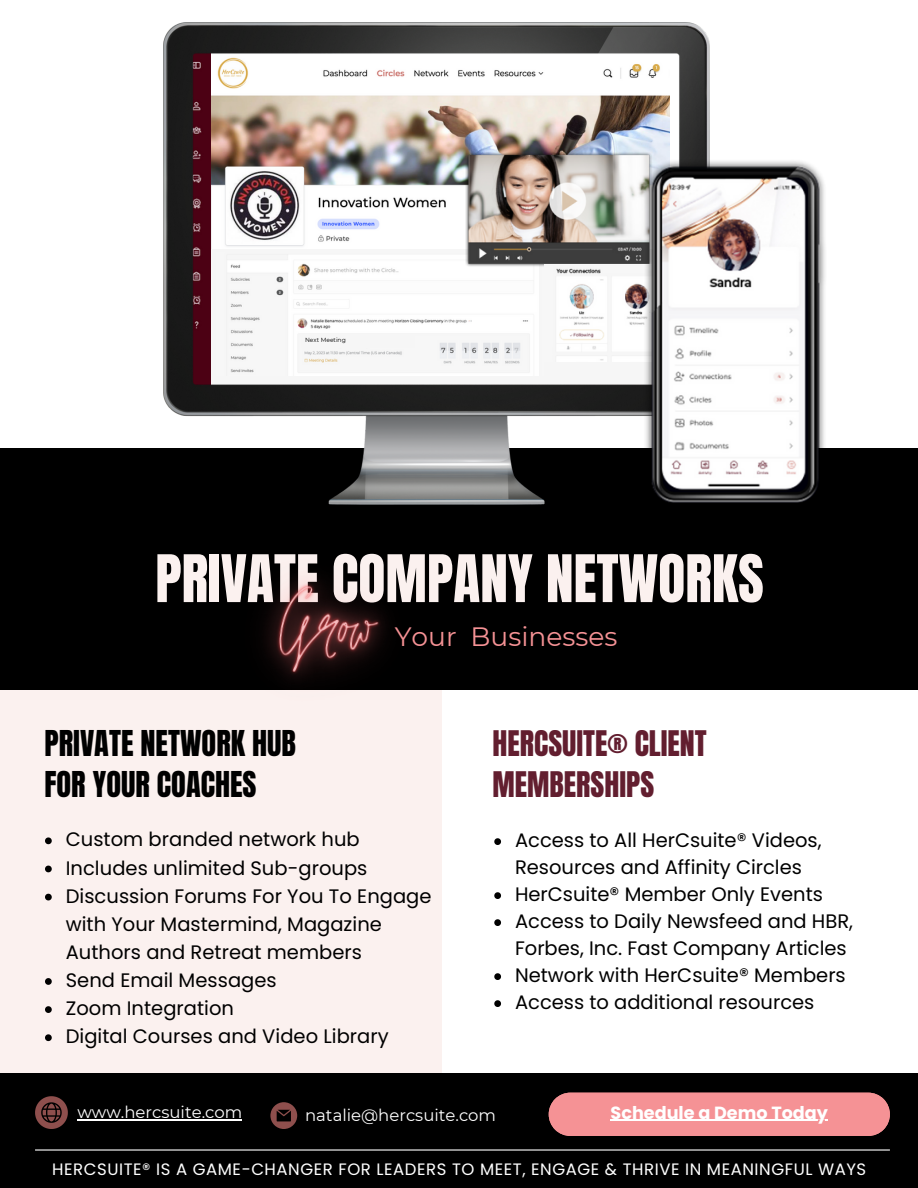
<style>
.page{position:relative;width:918px;height:1188px;background:#fff}
.page>*{position:absolute;margin:0;border:0;box-sizing:border-box;transform-origin:0 0}
.t1{font:55.65px "Anton";color:#fbf1ef}
.t2{font:30.3px/41.4px "Anton";color:#000}
.t3{font:30px/41.7px "Anton";color:#621e2f}
.t4{font:26.55px "Montserrat";color:#f59295}
.t5{font:19.5px/27px "Poppins";color:#000}
.t6{font:700 17.55px "Poppins";color:#fff}
.t7{font:16.5px "Poppins";letter-spacing:.035em;color:#fff}
.t8{font:16.5px "Montserrat";color:#fff}
.t9{font:6px "Montserrat";color:#000}
</style>
<div class="page">
<div style="left:0;top:648px;width:441px;height:448px;background:#fbf1ef"></div>
<div style="left:0;top:448px;width:918px;height:242px;background:#000"></div>
<div style="left:0;top:1073px;width:918px;height:115px;background:#000"></div>
<div style="left:549px;top:1093px;width:341px;height:43px;background:#f59295"></div>
<svg style="left:270px;top:1102px;width:27px;height:27px"></svg>
<svg style="left:35px;top:1096px;width:33px;height:33px"></svg>
<hr style="left:77px;top:1119px;width:165px;height:1px;background:#fff">
<hr style="left:35px;top:1149px;width:855px;height:2px;background:#fff">
<hr style="left:611px;top:1120px;width:217px;height:1px;background:#fff">
<svg style="left:494px;top:838px;width:7px;height:7px"></svg>
<svg style="left:494px;top:892px;width:7px;height:7px"></svg>
<svg style="left:494px;top:919px;width:7px;height:7px"></svg>
<svg style="left:494px;top:973px;width:7px;height:7px"></svg>
<svg style="left:494px;top:1000px;width:7px;height:7px"></svg>
<svg style="left:45px;top:837px;width:7px;height:7px"></svg>
<svg style="left:45px;top:866px;width:7px;height:6px"></svg>
<svg style="left:45px;top:894px;width:7px;height:6px"></svg>
<svg style="left:45px;top:978px;width:7px;height:7px"></svg>
<svg style="left:45px;top:1006px;width:7px;height:7px"></svg>
<svg style="left:45px;top:1034px;width:7px;height:7px"></svg>
<img style="left:264px;top:576px;width:178px;height:248px">
<img style="left:163px;top:22px;width:547px;height:483px">
<div style="left:301px;top:336px;width:113px;height:12px;background:#f6f6f6"></div>
<img style="left:442px;top:134px;width:175px;height:151px">
<img style="left:544px;top:265px;width:73px;height:97px">
<img style="left:617px;top:134px;width:208px;height:371px">
<div style="left:353px;top:234px;width:84px;height:13px;background:#fff"></div>
<div style="left:473px;top:318px;width:41px;height:8px;background:#fff"></div>
<p class="t9" style="left:305px;top:336px;width:42px">Next Meeting</p>
<p class="t1" style="left:155px;top:539px;width:610px">PRIVATE COMPANY NETWORKS</p>
<p class="t4" style="left:395px;top:621px;width:224px">Your Businesses</p>
<p class="t2" style="left:45px;top:723px;width:253px">PRIVATE NETWORK HUB<br>FOR YOUR COACHES</p>
<h3 class="t3" style="left:493px;top:723px;width:216px">HERCSUITE® CLIENT<br>MEMBERSHIPS</h3>
<h4 class="t5" style="left:66px;top:826px;width:296px">Custom branded network hub</h4>
<p class="t5" style="left:66px;top:854px;width:303px">Includes unlimited Sub-groups</p>
<p class="t5" style="left:66px;top:882px;width:367px;line-height:28.2px">Discussion Forums For You To Engage with Your Mastermind, Magazine<br>Authors and Retreat members</p>
<p class="t5" style="left:66px;top:967px;width:212px">Send Email Messages</p>
<p class="t5" style="left:66px;top:995px;width:170px">Zoom Integration</p>
<p class="t5" style="left:66px;top:1023px;width:325px">Digital Courses and Video Library</p>
<p class="t5" style="left:515px;top:827px;width:308px">Access to All HerCsuite® Videos,<br>Resources and Affinity Circles</p>
<p class="t5" style="left:515px;top:881px;width:309px">HerCsuite® Member Only Events</p>
<p class="t5" style="left:515px;top:908px;width:340px">Access to Daily Newsfeed and HBR,<br>Forbes, Inc. Fast Company Articles</p>
<p class="t5" style="left:515px;top:962px;width:332px">Network with HerCsuite® Members</p>
<h2 class="t5" style="left:515px;top:989px;width:301px">Access to additional resources</h2>
<p class="t8" style="left:77px;top:1102px;width:166px">www.hercsuite.com</p>
<p class="t8" style="left:305px;top:1105px;width:193px">natalie@hercsuite.com</p>
<p class="t6" style="left:611px;top:1100px;width:219px">Schedule a Demo Today</p>
<h3 class="t7" style="left:52px;top:1157px;width:816px">HERCSUITE® IS A GAME-CHANGER FOR LEADERS TO MEET, ENGAGE &amp; THRIVE IN MEANINGFUL WAYS</h3>
</div>
